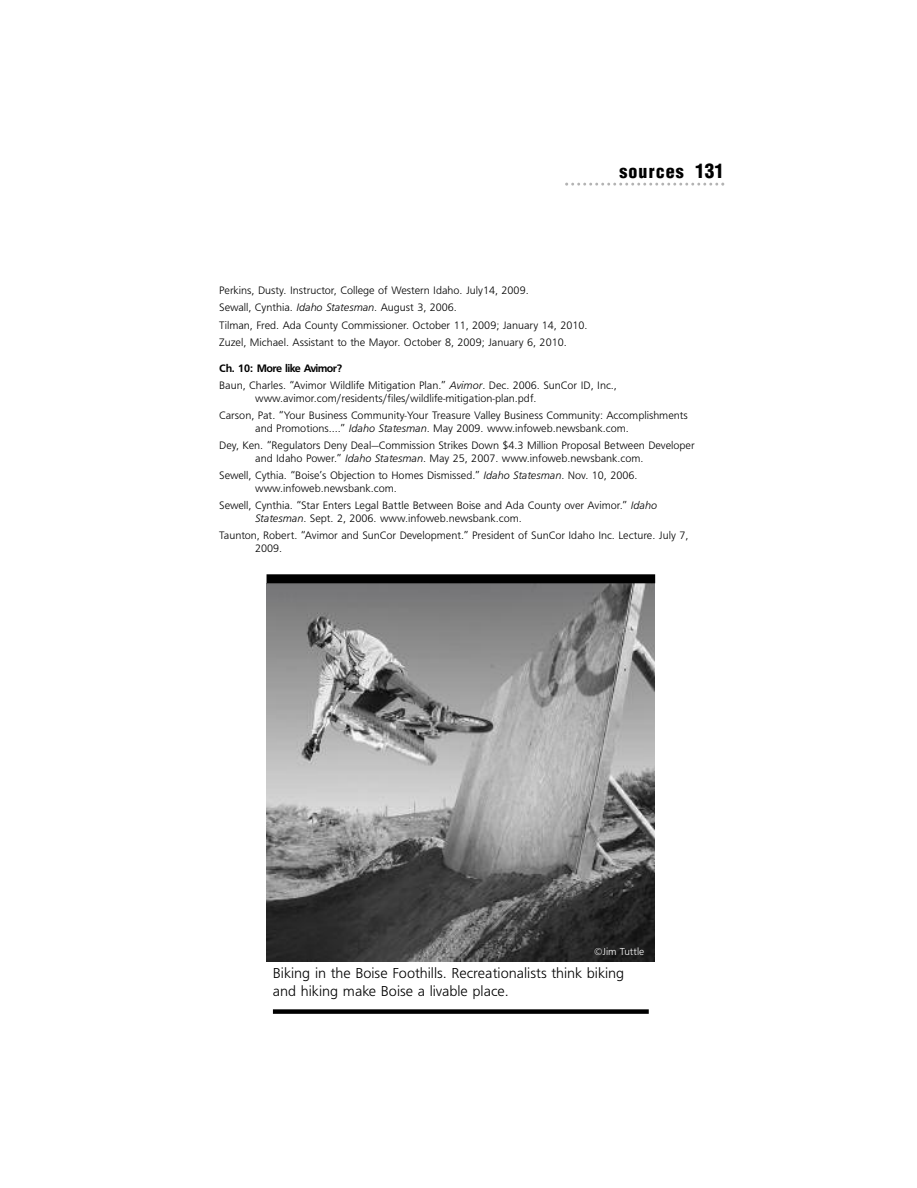
<style>
.page{position:relative;width:917px;height:1188px;background:#fff}
.page>*{position:absolute;margin:0;border:0;box-sizing:border-box;transform-origin:0 0}
.t1{font:900 condensed 18px "Helvetica";letter-spacing:.06em;color:#000}
.t2{font:15px/18px "Frugal Sans Light DTC";color:#000}
.t3{font:11.25px/12.8px "Frugal Sans Light DTC";color:#000}
.t4{font:11.25px "Frugal Sans Bold DTC";letter-spacing:-.05em;color:#000}
.t5{font:10.5px "Frugal Sans Light DTC";color:#fff}
.s1{font-size:19.5px}
.s2{font-family:"Frugal Sans Light Italic DTC"}
</style>
<div class="page">
<svg style="left:565px;top:183px;width:159px;height:3px"></svg>
<img style="left:267px;top:583px;width:387px;height:378px">
<div style="left:273px;top:1009px;width:375px;height:5px;background:#000"></div>
<div style="left:266px;top:574px;width:389px;height:9px;background:#000"></div>
<h1 class="t1" style="left:619px;top:161px;width:106px">sources <span class="s1">131</span></h1>
<p class="t3" style="left:219px;top:282px;width:370px;line-height:17.2px">Perkins, Dusty. Instructor, College of Western Idaho. July14, 2009.<br>Sewall, Cynthia. <span class="s2">Idaho Statesman</span>. August 3, 2006.<br>Tilman, Fred. Ada County Commissioner. October 11, 2009; January 14, 2010.<br>Zuzel, Michael. Assistant to the Mayor. October 8, 2009; January 6, 2010.</p>
<p class="t4" style="left:219px;top:362px;width:125px">Ch. 10: More like Avimor?</p>
<p class="t3" style="left:255px;top:379px;width:363px;text-indent:-36px">Baun, Charles. “Avimor Wildlife Mitigation Plan.” <span class="s2">Avimor</span>. Dec. 2006. SunCor ID, Inc., www.avimor.com/residents/files/wildlife-mitigation-plan.pdf.</p>
<p class="t3" style="left:255px;top:409px;width:434px;text-indent:-36px">Carson, Pat. “Your Business Community-Your Treasure Valley Business Community: Accomplishments and Promotions….” <span class="s2">Idaho Statesman</span>. May 2009. www.infoweb.newsbank.com.</p>
<p class="t3" style="left:255px;top:439px;width:441px;text-indent:-36px">Dey, Ken. “Regulators Deny Deal—Commission Strikes Down $4.3 Million Proposal Between Developer and Idaho Power.” <span class="s2">Idaho Statesman</span>. May 25, 2007. www.infoweb.newsbank.com.</p>
<p class="t3" style="left:255px;top:469px;width:384px;text-indent:-36px">Sewell, Cythia. “Boise’s Objection to Homes Dismissed.” <span class="s2">Idaho Statesman</span>. Nov. 10, 2006. www.infoweb.newsbank.com.</p>
<p class="t3" style="left:255px;top:499px;width:403px;text-indent:-36px">Sewell, Cynthia. “Star Enters Legal Battle Between Boise and Ada County over Avimor.” <span class="s2">Idaho<br>Statesman</span>. Sept. 2, 2006. www.infoweb.newsbank.com.</p>
<p class="t3" style="left:255px;top:529px;width:434px;text-indent:-36px">Taunton, Robert. “Avimor and SunCor Development.” President of SunCor Idaho Inc. Lecture. July 7,<br>2009.</p>
<p class="t5" style="left:594px;top:945px;width:52px">©Jim Tuttle</p>
<h2 class="t2" style="left:273px;top:964px;width:353px">Biking in the Boise Foothills. Recreationalists think biking and hiking make Boise a livable place.</h2>
</div>
